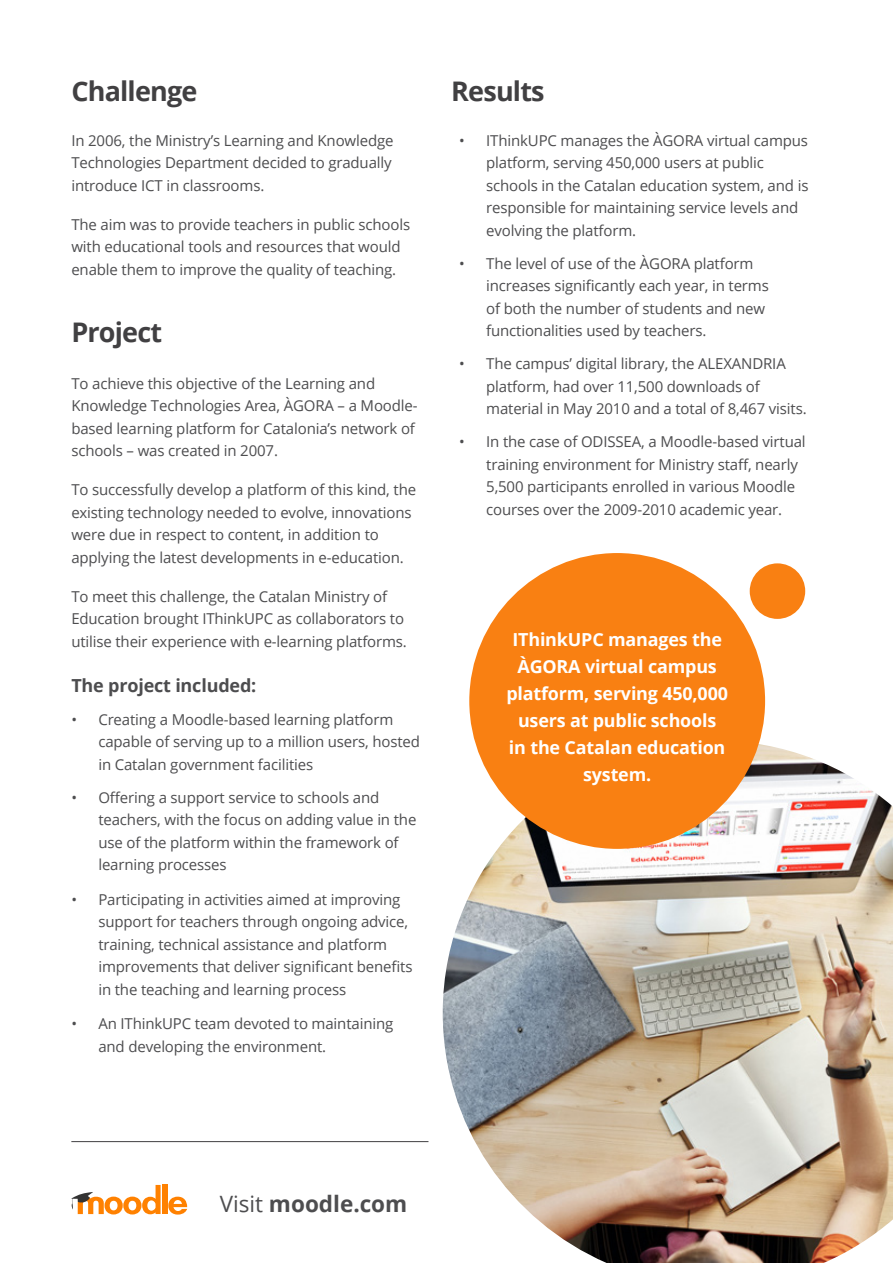
<style>
.page{position:relative;width:893px;height:1263px;background:#fff}
.page>*{position:absolute;margin:0;border:0;box-sizing:border-box;transform-origin:0 0}
.t1{font:700 27px "Open Sans";letter-spacing:-.03em;color:#414042}
.t2{font:700 22.5px "Open Sans";color:#4d4d4f}
.t3{font:700 18px/27px "Open Sans";letter-spacing:-.01em;color:#fff;text-align:center}
.t4{font:700 18px "Open Sans";letter-spacing:-.01em;color:#4d4d4f}
.t5{font:15px/22.5px "Open Sans";letter-spacing:-.01em;color:#4d4d4f}
.s1{font-weight:400}
</style>
<div class="page">
<img style="left:443px;top:741px;width:450px;height:522px">
<div style="left:162px;top:1185px;width:5px;height:29px;background:#ff8100"></div>
<svg style="left:168px;top:1197px;width:19px;height:17px"></svg>
<svg style="left:71px;top:1185px;width:90px;height:29px"></svg>
<hr style="left:71px;top:1141px;width:357px;height:1px;background:#414042">
<div style="left:469px;top:553px;width:296px;height:296px;background:#f98012;border-radius:50%"></div>
<div style="left:750px;top:563px;width:55px;height:56px;background:#f98012;border-radius:50%"></div>
<h1 class="t1" style="left:71px;top:72px;width:128px">Challenge</h1>
<p class="t5" style="left:71px;top:128px;width:324px">In 2006, the Ministry’s Learning and Knowledge<br>Technologies Department decided to gradually introduce ICT in classrooms.</p>
<p class="t5" style="left:71px;top:212px;width:340px">The aim was to provide teachers in public schools with educational tools and resources that would enable them to improve the quality of teaching.</p>
<h1 class="t1" style="left:71px;top:313px;width:92px">Project</h1>
<p class="t5" style="left:71px;top:371px;width:348px">To achieve this objective of the Learning and Knowledge Technologies Area, ÀGORA – a Moodle&shy;based learning platform for Catalonia’s network of schools – was created in 2007.</p>
<p class="t5" style="left:71px;top:478px;width:346px">To successfully develop a platform of this kind, the existing technology needed to evolve, innovations were due in respect to content, in addition to applying the latest developments in e-education.</p>
<p class="t5" style="left:71px;top:584px;width:337px">To meet this challenge, the Catalan Ministry of<br>Education brought IThinkUPC as collaborators to utilise their experience with e-learning platforms.</p>
<p class="t4" style="left:71px;top:672px;width:186px">The project included:</p>
<p class="t5" style="left:98px;top:707px;width:323px;text-indent:-27px">• Creating a Moodle-based learning platform capable of serving up to a million users, hosted in Catalan government facilities</p>
<p class="t5" style="left:98px;top:785px;width:320px;text-indent:-27px">• Offering a support service to schools and teachers, with the focus on adding value in the use of the platform within the framework of learning processes</p>
<p class="t5" style="left:98px;top:887px;width:316px;text-indent:-27px">• Participating in activities aimed at improving support for teachers through ongoing advice, training, technical assistance and platform improvements that deliver significant benefits in the teaching and learning process</p>
<p class="t5" style="left:98px;top:1012px;width:296px;text-indent:-27px">• An IThinkUPC team devoted to maintaining and developing the environment.</p>
<h1 class="t1" style="left:451px;top:72px;width:95px">Results</h1>
<p class="t5" style="left:486px;top:128px;width:324px;text-indent:-27px">• IThinkUPC manages the ÀGORA virtual campus platform, serving 450,000 users at public schools in the Catalan education system, and is responsible for maintaining service levels and evolving the platform.</p>
<p class="t5" style="left:486px;top:251px;width:284px;text-indent:-27px">• The level of use of the ÀGORA platform increases significantly each year, in terms of both the number of students and new functionalities used by teachers.</p>
<p class="t5" style="left:486px;top:352px;width:322px;text-indent:-27px">• The campus’ digital library, the ALEXANDRIA platform, had over 11,500 downloads of material in May 2010 and a total of 8,467 visits.</p>
<p class="t5" style="left:486px;top:430px;width:321px;text-indent:-27px">• In the case of ODISSEA, a Moodle-based virtual training environment for Ministry staff, nearly 5,500 participants enrolled in various Moodle courses over the 2009-2010 academic year.</p>
<p class="t3" style="left:506px;top:625px;width:223px">IThinkUPC manages the<br>ÀGORA virtual campus platform, serving 450,000 users at public schools<br>in the Catalan education system.</p>
<h2 class="t2" style="left:220px;top:1188px;width:189px"><span class="s1">Visit</span> moodle.com</h2>
</div>
